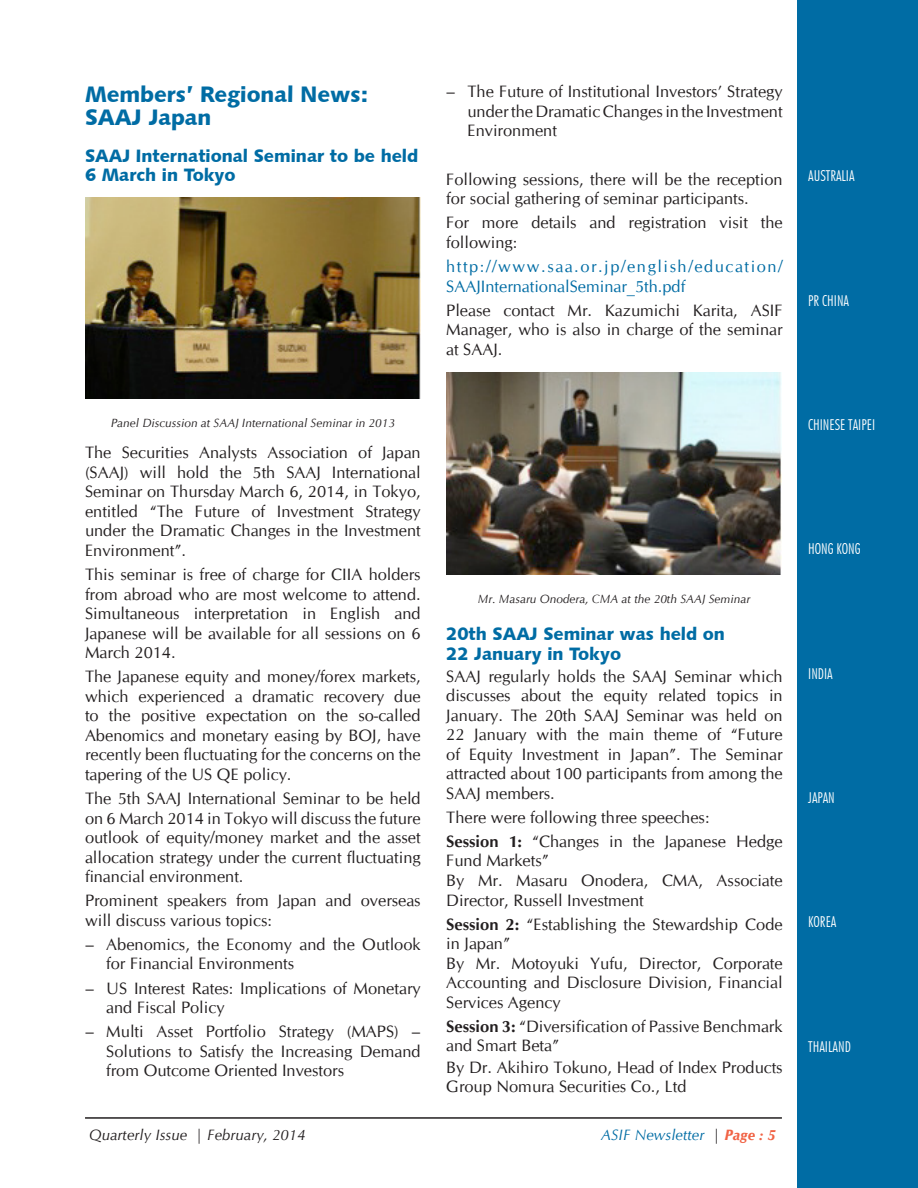
<style>
.page{position:relative;width:918px;height:1188px;background:#fff}
.page>*{position:absolute;margin:0;border:0;box-sizing:border-box;transform-origin:0 0}
.sub_head_02{font:22.5px/22.5px "Humanist 531 BT Black A";color:#006ca4}
.sub_head_02-2{font:18px/19.5px "Humanist 531 BT Black A";color:#006ca4}
.body_text{font:16.5px/19.5px "CG Omega";color:#231f20}
.body_text-2{font:16.5px/19.5px "CG Omega";color:#006ca4}
.t1{font:300 condensed 15px "Futura BT";color:#fff}
.t2{font:italic 15px "Cg Omega";color:#231f20}
.t3{font:italic 15px "Cg Omega";color:#006ca4}
.t4{font:italic 11.85px "Cg Omega";color:#231f20}
.s1{font-family:"Cg Omega";font-weight:700}
.s2{color:#231f20}
.s3{font-weight:700;color:#f16345}
</style>
<div class="page">
<div style="left:798px;top:0;width:120px;height:1188px;background:#006ca4"></div>
<hr style="left:85px;top:1117px;width:697px;height:2px;background:#231f20">
<img style="left:85px;top:197px;width:336px;height:202px">
<img style="left:446px;top:373px;width:336px;height:202px">
<p class="sub_head_02" style="left:85px;top:83px;width:285px">Members’ Regional News:<br>SAAJ Japan</p>
<p class="sub_head_02-2" style="left:85px;top:145px;width:335px">SAAJ International Seminar to be held<br>6 March in Tokyo</p>
<p class="t4" style="left:111px;top:416px;width:286px">Panel Discussion at SAAJ International Seminar in 2013</p>
<p class="body_text" style="left:85px;top:443px;width:337px;text-align:justify">The Securities Analysts Association of Japan (SAAJ) will hold the 5th SAAJ International Seminar on Thursday March 6, 2014, in Tokyo, entitled “The Future of Investment Strategy under the Dramatic Changes in the Investment Environment”.</p>
<p class="body_text" style="left:85px;top:565px;width:337px;text-align:justify">This seminar is free of charge for CIIA holders from abroad who are most welcome to attend.<br>Simultaneous interpretation in English and Japanese will be available for all sessions on 6<br>March 2014.</p>
<p class="body_text" style="left:85px;top:667px;width:337px;text-align:justify">The Japanese equity and money/forex markets, which experienced a dramatic recovery due to the positive expectation on the so-called Abenomics and monetary easing by BOJ, have recently been fluctuating for the concerns on the tapering of the US QE policy.</p>
<p class="body_text" style="left:85px;top:789px;width:337px;text-align:justify">The 5th SAAJ International Seminar to be held on 6 March 2014 in Tokyo will discuss the future outlook of equity/money market and the asset allocation strategy under the current fluctuating financial environment.</p>
<p class="body_text" style="left:85px;top:891px;width:337px">Prominent speakers from Japan and overseas will discuss various topics:</p>
<p class="body_text" style="left:106px;top:935px;width:316px;text-indent:-21px">– Abenomics, the Economy and the Outlook for Financial Environments</p>
<p class="body_text" style="left:106px;top:978px;width:316px;text-indent:-21px">– US Interest Rates: Implications of Monetary and Fiscal Policy</p>
<p class="body_text" style="left:106px;top:1022px;width:316px;text-align:justify;text-indent:-21px">– Multi Asset Portfolio Strategy (MAPS) – Solutions to Satisfy the Increasing Demand from Outcome Oriented Investors</p>
<p class="body_text" style="left:468px;top:82px;width:317px;text-align:justify;text-indent:-21px">– The Future of Institutional Investors’ Strategy under the Dramatic Changes in the Investment Environment</p>
<p class="body_text" style="left:446px;top:169px;width:338px">Following sessions, there will be the reception for social gathering of seminar participants.</p>
<p class="body_text" style="left:446px;top:213px;width:338px">For more details and registration visit the following:</p>
<p class="body_text-2" style="left:446px;top:257px;width:338px">http://www.saa.or.jp/english/education/<br>SAAJInternationalSeminar_5th.pdf</p>
<p class="body_text" style="left:446px;top:300px;width:338px;text-align:justify">Please contact Mr. Kazumichi Karita, ASIF Manager, who is also in charge of the seminar at SAAJ.</p>
<p class="t4" style="left:478px;top:592px;width:274px">Mr. Masaru Onodera, CMA at the 20th SAAJ Seminar</p>
<p class="sub_head_02-2" style="left:446px;top:624px;width:280px">20th SAAJ Seminar was held on<br>22 January in Tokyo</p>
<p class="body_text" style="left:446px;top:666px;width:338px;text-align:justify">SAAJ regularly holds the SAAJ Seminar which discusses about the equity related topics in January. The 20th SAAJ Seminar was held on 22 January with the main theme of “Future of Equity Investment in Japan”. The Seminar attracted about 100 participants from among the SAAJ members.</p>
<p class="body_text" style="left:446px;top:808px;width:265px">There were following three speeches:</p>
<p class="body_text" style="left:446px;top:832px;width:338px"><span class="s1">Session 1:</span> “Changes in the Japanese Hedge<br>Fund Markets”</p>
<p class="body_text" style="left:446px;top:871px;width:338px">By Mr. Masaru Onodera, CMA, Associate<br>Director, Russell Investment</p>
<p class="body_text" style="left:446px;top:914px;width:338px"><span class="s1">Session 2:</span> “Establishing the Stewardship Code in Japan”</p>
<p class="body_text" style="left:446px;top:953px;width:338px;text-align:justify">By Mr. Motoyuki Yufu, Director, Corporate Accounting and Disclosure Division, Financial Services Agency</p>
<p class="body_text" style="left:446px;top:1017px;width:338px"><span class="s1">Session 3:</span> “Diversification of Passive Benchmark and Smart Beta”</p>
<p class="body_text" style="left:446px;top:1058px;width:338px">By Dr. Akihiro Tokuno, Head of Index Products<br>Group Nomura Securities Co., Ltd</p>
<p class="t2" style="left:89px;top:1126px;width:218px">Quarterly Issue | February, 2014</p>
<p class="t3" style="left:601px;top:1126px;width:176px">ASIF Newsletter <span class="s2">|</span> <span class="s3">Page : 5</span></p>
<p class="t1" style="left:808px;top:167px;width:48px">AUSTRALIA</p>
<p class="t1" style="left:808px;top:291px;width:42px">PR CHINA</p>
<p class="t1" style="left:808px;top:416px;width:68px">CHINESE TAIPEI</p>
<p class="t1" style="left:808px;top:540px;width:54px">HONG KONG</p>
<p class="t1" style="left:808px;top:664px;width:26px">INDIA</p>
<p class="t1" style="left:808px;top:789px;width:28px">JAPAN</p>
<p class="t1" style="left:808px;top:913px;width:30px">KOREA</p>
<p class="t1" style="left:808px;top:1037px;width:44px">THAILAND</p>
</div>
